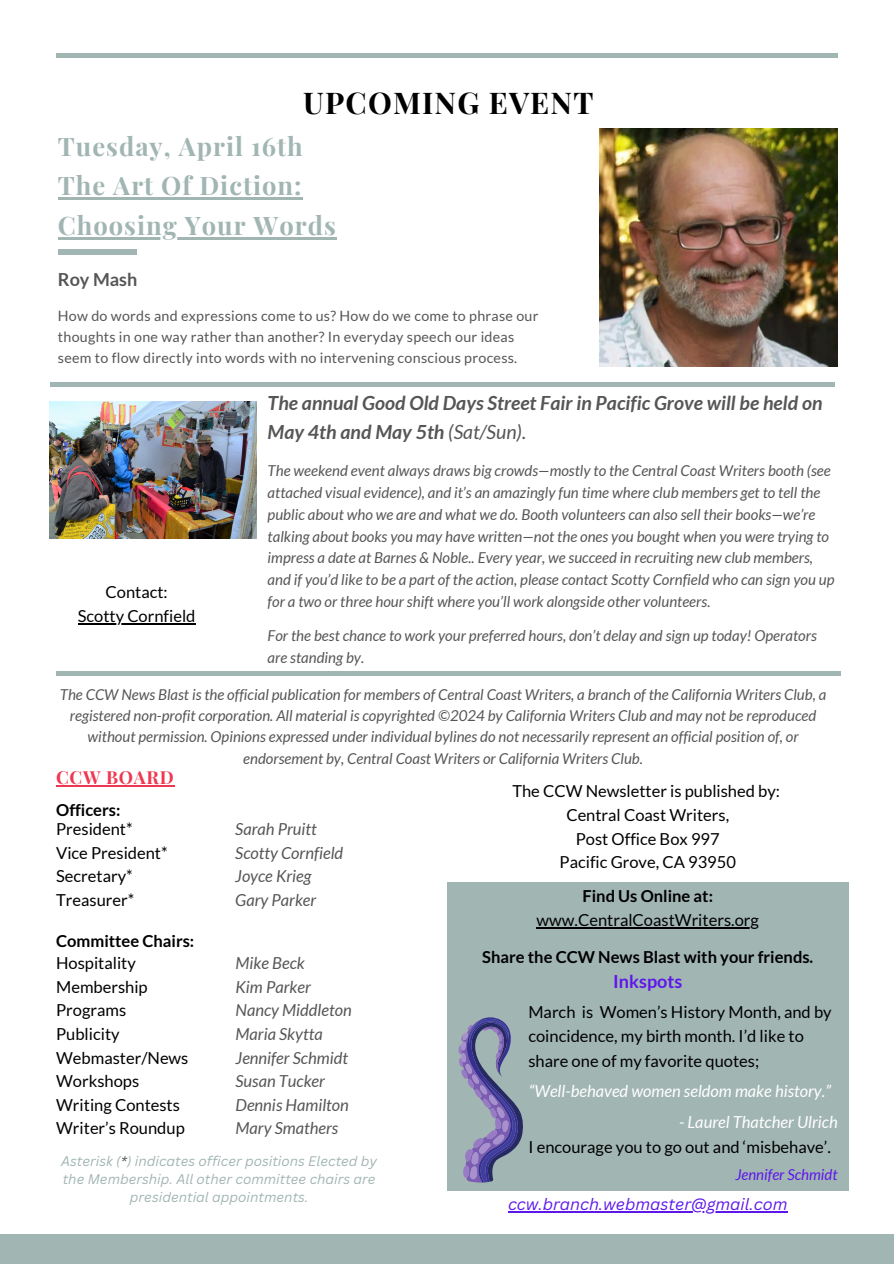
<style>
.page{position:relative;width:894px;height:1264px;background:#fff}
.page>*{position:absolute;margin:0;border:0;box-sizing:border-box;transform-origin:0 0}
.t1{font:700 30px "Playfair Display";letter-spacing:.04em;color:#000}
.t2{font:700 25.5px/39.3px "Playfair Display";letter-spacing:.04em;color:#a1b5b3}
.t3{font:italic 700 19.5px/28.5px "Lato";color:#565656}
.t4{font:700 18px "Playfair Display";letter-spacing:.04em;color:#ef3751}
.t5{font:700 18px "Lato";color:#5e17eb}
.t6{font:700 18px "Lato";color:#565656}
.t7{font:16.5px/23.7px "Lato";color:#000}
.t8{font:italic 16.5px/23.7px "Lato";color:#565656}
.t9{font:700 16.5px "Lato";color:#000}
.t10{font:italic 16.5px "Lato";color:#fff}
.t11{font:italic 16.05px "Canva Sans";color:#5e17eb}
.t12{font:italic 15px/21.8px "Lato";color:#565656}
.t13{font:italic 15px "Lato";color:#5e17eb}
.t14{font:14.25px/21.3px "Lato";letter-spacing:.02em;color:#565656}
.t15{font:italic 13.5px/18px "Canva Sans";color:#a1b5b3;text-align:center}
.s1{font-weight:400}
.s2{color:#565656}
</style>
<div class="page">
<div style="left:0;top:1234px;width:893px;height:29px;background:#a1b5b3"></div>
<hr style="left:56px;top:53px;width:781px;height:4px;background:#a1b5b3">
<img style="left:599px;top:128px;width:238px;height:239px">
<div style="left:58px;top:249px;width:79px;height:6px;background:#a1b5b3"></div>
<hr style="left:50px;top:383px;width:784px;height:4px;background:#a1b5b3">
<div style="left:56px;top:671px;width:784px;height:5px;background:#a1b5b3"></div>
<img style="left:50px;top:401px;width:207px;height:138px">
<hr style="left:58px;top:197px;width:244px;height:3px;background:#a1b5b3">
<hr style="left:58px;top:237px;width:279px;height:2px;background:#a1b5b3">
<hr style="left:56px;top:785px;width:118px;height:1px;background:#ef3751">
<div style="left:447px;top:881px;width:401px;height:309px;background:#a1b5b3"></div>
<svg style="left:458px;top:1017px;width:65px;height:165px"></svg>
<hr style="left:536px;top:927px;width:222px;height:2px;background:#000">
<hr style="left:508px;top:1211px;width:279px;height:1px;background:#5e17eb">
<hr style="left:78px;top:623px;width:117px;height:1px;background:#000">
<h1 class="t1" style="left:303px;top:82px;width:291px">UPCOMING EVENT</h1>
<h2 class="t2" style="left:58px;top:126px;width:279px">Tuesday, April 16th<br>The Art Of Diction:<br>Choosing Your Words</h2>
<p class="t6" style="left:58px;top:268px;width:81px">Roy Mash</p>
<p class="t14" style="left:58px;top:304px;width:482px">How do words and expressions come to us? How do we come to phrase our thoughts in one way rather than another? In everyday speech our ideas seem to flow directly into words with no intervening conscious process.</p>
<p class="t7" style="left:78px;top:580px;width:119px;text-align:center">Contact:<br>Scotty Cornfield</p>
<h3 class="t3" style="left:267px;top:388px;width:556px">The annual Good Old Days Street Fair in Pacific Grove will be held on<br>May 4th and May 5th <span class="s1">(Sat/Sun).</span></h3>
<p class="t12" style="left:267px;top:459px;width:568px">The weekend event always draws big crowds—mostly to the Central Coast Writers booth (see attached visual evidence), and it’s an amazingly fun time where club members get to tell the public about who we are and what we do. Booth volunteers can also sell their books—we’re talking about books you may have written—not the ones you bought when you were trying to impress a date at Barnes &amp; Noble.. Every year, we succeed in recruiting new club members, and if you’d like to be a part of the action, please contact Scotty Cornfield who can sign you up for a two or three hour shift where you’ll work alongside other volunteers.</p>
<p class="t12" style="left:267px;top:624px;width:550px">For the best chance to work your preferred hours, don’t delay and sign up today! Operators are standing by.</p>
<p class="t12" style="left:60px;top:683px;width:767px;line-height:21.3px;text-align:center">The CCW News Blast is the official publication for members of Central Coast Writers, a branch of the California Writers Club, a registered non-profit corporation. All material is copyrighted ©2024 by California Writers Club and may not be reproduced without permission. Opinions expressed under individual bylines do not necessarily represent an official position of, or endorsement by, Central Coast Writers or California Writers Club.</p>
<p class="t4" style="left:56px;top:764px;width:119px">CCW BOARD</p>
<p class="t9" style="left:56px;top:799px;width:66px">Officers:</p>
<p class="t7" style="left:56px;top:817px;width:113px">President*<br>Vice President*<br>Secretary*<br>Treasurer*</p>
<p class="t9" style="left:56px;top:931px;width:140px">Committee Chairs:</p>
<p class="t7" style="left:56px;top:950px;width:134px">Hospitality<br>Membership<br>Programs<br>Publicity<br>Webmaster/News<br>Workshops<br>Writing Contests<br>Writer’s Roundup</p>
<p class="t8" style="left:235px;top:817px;width:109px">Sarah Pruitt<br>Scotty Cornfield<br>Joyce Krieg<br>Gary Parker</p>
<p class="t8" style="left:235px;top:950px;width:118px">Mike Beck<br>Kim Parker<br>Nancy Middleton<br>Maria Skytta<br>Jennifer Schmidt<br>Susan Tucker<br>Dennis Hamilton<br>Mary Smathers</p>
<p class="t15" style="left:61px;top:1151px;width:317px">Asterisk (<span class="s2">*</span>) indicates officer positions Elected by the Membership. All other committee chairs are presidential appointments.</p>
<p class="t7" style="left:512px;top:779px;width:269px;text-align:center">The CCW Newsletter is published by:<br>Central Coast Writers,<br>Post Office Box 997<br>Pacific Grove, CA 93950</p>
<p class="t9" style="left:582px;top:885px;width:132px">Find Us Online at:</p>
<p class="t7" style="left:536px;top:907px;width:224px">www.CentralCoastWriters.org</p>
<p class="t9" style="left:482px;top:946px;width:332px">Share the CCW News Blast with your friends.</p>
<p class="t5" style="left:613px;top:970px;width:70px">Inkspots</p>
<p class="t7" style="left:528px;top:999px;width:305px;line-height:24.5px">March is Women’s History Month, and by coincidence, my birth month. I’d like to share one of my favorite quotes;</p>
<p class="t10" style="left:528px;top:1081px;width:303px">“Well-behaved women seldom make history.”</p>
<p class="t10" style="left:678px;top:1111px;width:160px">- Laurel Thatcher Ulrich</p>
<p class="t7" style="left:528px;top:1134px;width:304px">I encourage you to go out and ‘misbehave’.</p>
<p class="t13" style="left:735px;top:1165px;width:104px">Jennifer Schmidt</p>
<p class="t11" style="left:508px;top:1193px;width:281px">ccw.branch.webmaster@gmail.com</p>
</div>
